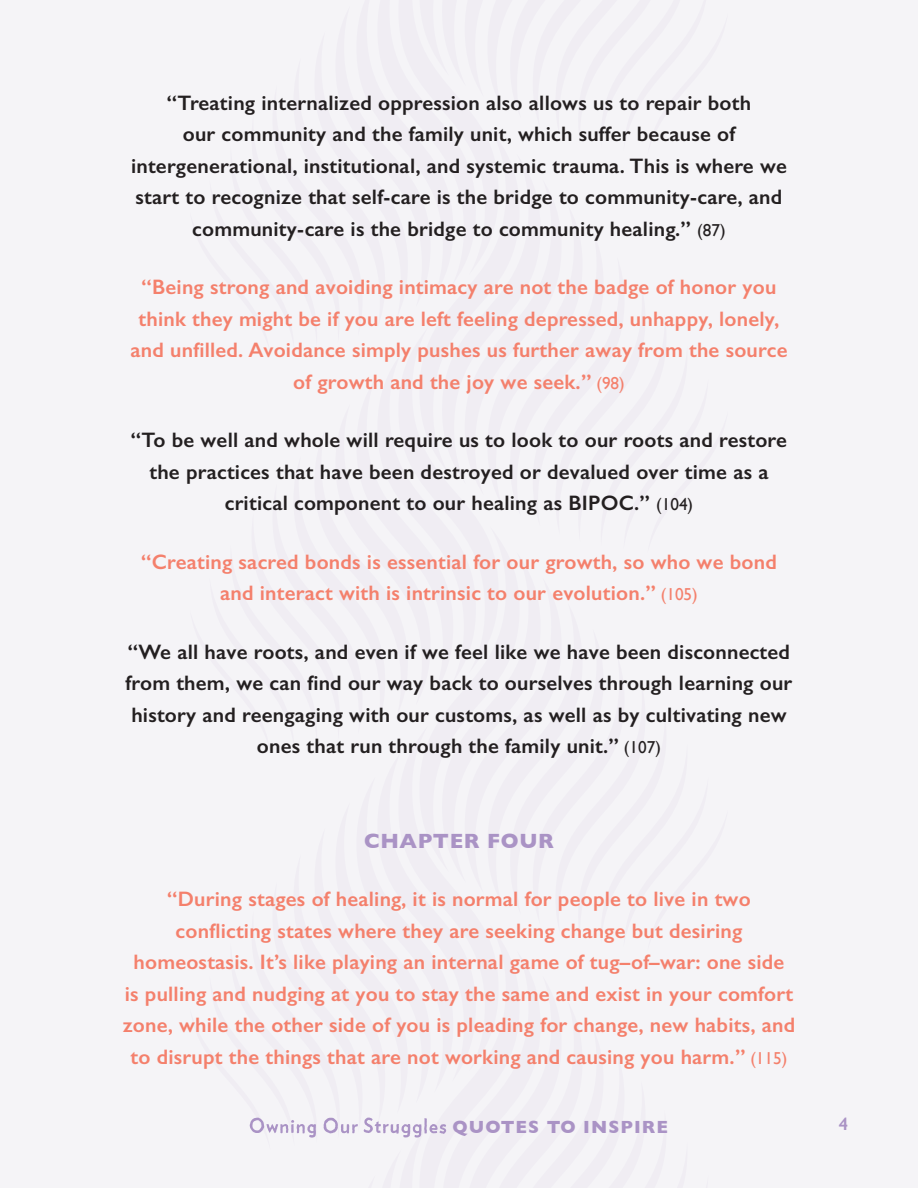
<style>
.page{position:relative;width:918px;height:1188px;background:#f5f4f7}
.page>*{position:absolute;margin:0;border:0;box-sizing:border-box;transform-origin:0 0}
._15_BE_Numbered_Para{font:600 21px/31.5px "Gill Sans";letter-spacing:.01em;color:#f4806c;text-align:center}
._15_BE_Numbered_Para-2{font:600 21px/31.5px "Gill Sans";letter-spacing:.01em;color:#231f20;text-align:center}
._15_BE_Head_A{font:700 21px "Gill Sans";letter-spacing:.03em;color:#aa93c5}
.t1{font:700 18px "Gill Sans";letter-spacing:.06em;color:#aa93c5}
.t2{font:600 18px "Gill Sans";color:#aa93c5}
.s1{font-weight:400;font-size:17.25px}
</style>
<div class="page">
<img style="left:249px;top:1117px;width:67px;height:21px">
<img style="left:323px;top:1117px;width:35px;height:17px">
<img style="left:363px;top:1117px;width:84px;height:21px">
<p class="_15_BE_Numbered_Para-2" style="left:131px;top:87px;width:657px">“Treating internalized oppression also allows us to repair both<br>our community and the family unit, which suffer because of intergenerational, institutional, and systemic trauma. This is where we start to recognize that self-care is the bridge to community-care, and community-care is the bridge to community healing.” <span class="s1">(87)</span></p>
<p class="_15_BE_Numbered_Para" style="left:131px;top:271px;width:658px">“Being strong and avoiding intimacy are not the badge of honor you think they might be if you are left feeling depressed, unhappy, lonely, and unfilled. Avoidance simply pushes us further away from the source of growth and the joy we seek.” <span class="s1">(98)</span></p>
<p class="_15_BE_Numbered_Para-2" style="left:131px;top:424px;width:658px">“To be well and whole will require us to look to our roots and restore the practices that have been destroyed or devalued over time as a critical component to our healing as BIPOC.” <span class="s1">(104)</span></p>
<p class="_15_BE_Numbered_Para" style="left:141px;top:546px;width:637px">“Creating sacred bonds is essential for our growth, so who we bond and interact with is intrinsic to our evolution.” <span class="s1">(105)</span></p>
<p class="_15_BE_Numbered_Para-2" style="left:126px;top:636px;width:668px">“We all have roots, and even if we feel like we have been disconnected from them, we can find our way back to ourselves through learning our history and reengaging with our customs, as well as by cultivating new ones that run through the family unit.” <span class="s1">(107)</span></p>
<p class="_15_BE_Head_A" style="left:364px;top:824px;width:191px">CHAPTER FOUR</p>
<p class="_15_BE_Numbered_Para" style="left:123px;top:883px;width:674px">“During stages of healing, it is normal for people to live in two conflicting states where they are seeking change but desiring homeostasis. It’s like playing an internal game of tug–of–war: one side<br>is pulling and nudging at you to stay the same and exist in your comfort zone, while the other side of you is pleading for change, new habits, and to disrupt the things that are not working and causing you harm.” <span class="s1">(115)</span></p>
<p class="t1" style="left:452px;top:1113px;width:217px">QUOTES TO INSPIRE</p>
<p class="t2" style="left:839px;top:1113px;width:11px">4</p>
</div>
